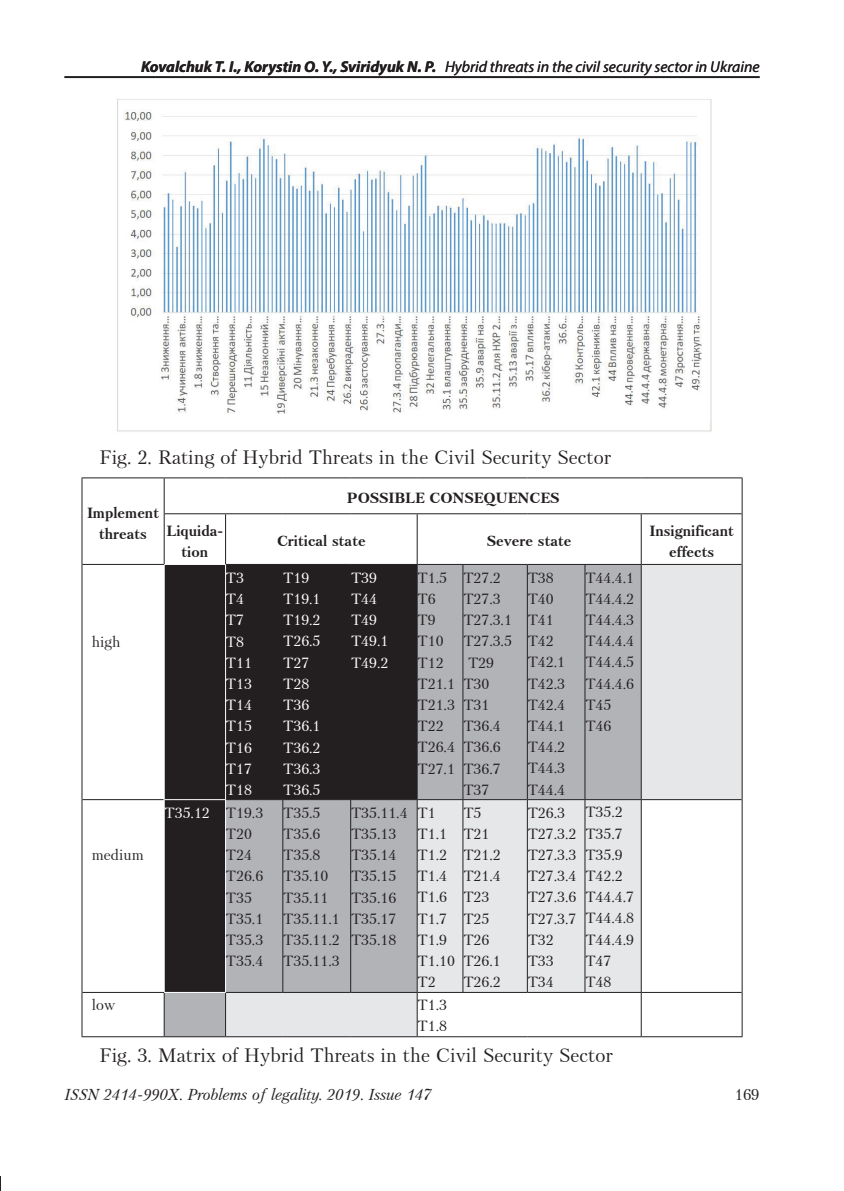
<style>
.page{position:relative;width:844px;height:1191px;background:#fff}
.page>*{position:absolute;margin:0;border:0;box-sizing:border-box;transform-origin:0 0}
.t1{font:19.25px "Petersburg CTT";color:#231f20}
.t2{font:italic 15.75px "Myriad Pro";color:#231f20}
.t3{font:italic 15.75px "Petersburg CTT";color:#231f20}
.t4{font:15.75px "Petersburg CTT";color:#231f20}
.t5{font:14.7px/21.2px "Petersburg CTT";color:#231f20}
.t6{font:14.7px/21.2px "Petersburg CTT";color:#fff}
.t7{font:700 14.7px/21.2px "Petersburg CTT";color:#231f20;text-align:center}
.s1{font-weight:700}
.s2{color:#fff}
</style>
<div class="page">
<hr style="left:64px;top:76px;width:695px;height:2px;background:#231f20">
<svg style="left:0;top:1176px;width:1px;height:15px"></svg>
<img style="left:117px;top:99px;width:594px;height:333px">
<svg style="left:165px;top:565px;width:60px;height:471px;background:#302c2d"></svg>
<svg style="left:226px;top:565px;width:515px;height:471px;background:#b1b1b3"></svg>
<hr style="left:82px;top:477px;width:82px;height:1px;background:#231f20">
<hr style="left:82px;top:478px;width:1px;height:36px;background:#231f20">
<hr style="left:82px;top:514px;width:1px;height:50px;background:#231f20">
<hr style="left:164px;top:477px;width:61px;height:1px;background:#231f20">
<hr style="left:225px;top:477px;width:58px;height:1px;background:#231f20">
<hr style="left:283px;top:477px;width:67px;height:1px;background:#231f20">
<hr style="left:350px;top:477px;width:67px;height:1px;background:#231f20">
<hr style="left:417px;top:477px;width:46px;height:1px;background:#231f20">
<hr style="left:463px;top:477px;width:64px;height:1px;background:#231f20">
<hr style="left:527px;top:477px;width:58px;height:1px;background:#231f20">
<hr style="left:585px;top:477px;width:56px;height:1px;background:#231f20">
<hr style="left:641px;top:477px;width:101px;height:1px;background:#231f20">
<hr style="left:164px;top:478px;width:1px;height:36px;background:#231f20">
<hr style="left:741px;top:478px;width:1px;height:36px;background:#231f20">
<hr style="left:164px;top:513px;width:61px;height:1px;background:#231f20">
<hr style="left:225px;top:513px;width:58px;height:1px;background:#231f20">
<hr style="left:283px;top:513px;width:67px;height:1px;background:#231f20">
<hr style="left:350px;top:513px;width:67px;height:1px;background:#231f20">
<hr style="left:417px;top:513px;width:46px;height:1px;background:#231f20">
<hr style="left:463px;top:513px;width:64px;height:1px;background:#231f20">
<hr style="left:527px;top:513px;width:58px;height:1px;background:#231f20">
<hr style="left:585px;top:513px;width:56px;height:1px;background:#231f20">
<hr style="left:641px;top:513px;width:100px;height:1px;background:#231f20">
<hr style="left:164px;top:514px;width:1px;height:50px;background:#231f20">
<hr style="left:225px;top:514px;width:1px;height:50px;background:#231f20">
<hr style="left:416px;top:514px;width:1px;height:50px;background:#231f20">
<hr style="left:640px;top:514px;width:1px;height:50px;background:#231f20">
<hr style="left:741px;top:514px;width:1px;height:50px;background:#231f20">
<hr style="left:82px;top:564px;width:82px;height:1px;background:#231f20">
<hr style="left:225px;top:564px;width:58px;height:1px;background:#231f20">
<hr style="left:283px;top:564px;width:67px;height:1px;background:#231f20">
<hr style="left:350px;top:564px;width:67px;height:1px;background:#231f20">
<hr style="left:417px;top:564px;width:46px;height:1px;background:#231f20">
<hr style="left:463px;top:564px;width:64px;height:1px;background:#231f20">
<hr style="left:527px;top:564px;width:58px;height:1px;background:#231f20">
<hr style="left:585px;top:564px;width:56px;height:1px;background:#231f20">
<hr style="left:641px;top:564px;width:100px;height:1px;background:#231f20">
<hr style="left:82px;top:799px;width:82px;height:1px;background:#231f20">
<hr style="left:226px;top:799px;width:57px;height:1px;background:#231f20">
<hr style="left:283px;top:799px;width:67px;height:1px;background:#231f20">
<hr style="left:350px;top:799px;width:67px;height:1px;background:#231f20">
<hr style="left:417px;top:799px;width:46px;height:1px;background:#231f20">
<hr style="left:463px;top:799px;width:64px;height:1px;background:#231f20">
<hr style="left:527px;top:799px;width:58px;height:1px;background:#231f20">
<hr style="left:585px;top:799px;width:56px;height:1px;background:#231f20">
<hr style="left:641px;top:799px;width:100px;height:1px;background:#231f20">
<hr style="left:82px;top:992px;width:82px;height:1px;background:#231f20">
<hr style="left:225px;top:992px;width:58px;height:1px;background:#231f20">
<hr style="left:283px;top:992px;width:67px;height:1px;background:#231f20">
<hr style="left:350px;top:992px;width:67px;height:1px;background:#231f20">
<hr style="left:417px;top:992px;width:46px;height:1px;background:#231f20">
<hr style="left:463px;top:992px;width:64px;height:1px;background:#231f20">
<hr style="left:527px;top:992px;width:58px;height:1px;background:#231f20">
<hr style="left:585px;top:992px;width:56px;height:1px;background:#231f20">
<hr style="left:641px;top:992px;width:100px;height:1px;background:#231f20">
<hr style="left:82px;top:1036px;width:82px;height:1px;background:#231f20">
<hr style="left:164px;top:1036px;width:61px;height:1px;background:#231f20">
<hr style="left:225px;top:1036px;width:58px;height:1px;background:#231f20">
<hr style="left:283px;top:1036px;width:67px;height:1px;background:#231f20">
<hr style="left:350px;top:1036px;width:67px;height:1px;background:#231f20">
<hr style="left:417px;top:1036px;width:46px;height:1px;background:#231f20">
<hr style="left:463px;top:1036px;width:64px;height:1px;background:#231f20">
<hr style="left:527px;top:1036px;width:58px;height:1px;background:#231f20">
<hr style="left:585px;top:1036px;width:56px;height:1px;background:#231f20">
<hr style="left:641px;top:1036px;width:101px;height:1px;background:#231f20">
<hr style="left:82px;top:564px;width:1px;height:235px;background:#231f20">
<hr style="left:282px;top:565px;width:1px;height:234px;background:#231f20">
<hr style="left:350px;top:565px;width:1px;height:234px;background:#231f20">
<hr style="left:416px;top:565px;width:1px;height:234px;background:#231f20">
<hr style="left:462px;top:565px;width:1px;height:234px;background:#231f20">
<hr style="left:527px;top:565px;width:1px;height:234px;background:#231f20">
<hr style="left:584px;top:565px;width:1px;height:234px;background:#231f20">
<hr style="left:640px;top:565px;width:1px;height:234px;background:#231f20">
<hr style="left:741px;top:564px;width:1px;height:235px;background:#231f20">
<hr style="left:82px;top:799px;width:1px;height:193px;background:#231f20">
<hr style="left:282px;top:800px;width:1px;height:192px;background:#231f20">
<hr style="left:350px;top:800px;width:1px;height:192px;background:#231f20">
<hr style="left:416px;top:800px;width:1px;height:192px;background:#231f20">
<hr style="left:462px;top:800px;width:1px;height:192px;background:#231f20">
<hr style="left:527px;top:800px;width:1px;height:192px;background:#231f20">
<hr style="left:584px;top:800px;width:1px;height:192px;background:#231f20">
<hr style="left:640px;top:800px;width:1px;height:192px;background:#231f20">
<hr style="left:741px;top:799px;width:1px;height:193px;background:#231f20">
<hr style="left:82px;top:992px;width:1px;height:44px;background:#231f20">
<hr style="left:164px;top:992px;width:1px;height:44px;background:#231f20">
<hr style="left:225px;top:992px;width:1px;height:44px;background:#231f20">
<hr style="left:416px;top:992px;width:1px;height:44px;background:#231f20">
<hr style="left:640px;top:992px;width:1px;height:44px;background:#231f20">
<hr style="left:741px;top:992px;width:1px;height:44px;background:#231f20">
<hr style="left:164px;top:799px;width:61px;height:1px;background:#fff">
<hr style="left:164px;top:992px;width:61px;height:1px;background:#fff">
<p class="t2" style="left:141px;top:57px;width:620px"><span class="s1">Kovalchuk T. I., Korystin O. Y., Sviridyuk N. P.</span> Hybrid threats in the civil security sector in Ukraine</p>
<h1 class="t1" style="left:99px;top:445px;width:513px">Fig. 2. Rating of Hybrid Threats in the Civil Security Sector</h1>
<p class="t7" style="left:87px;top:501px;width:73px">Implement threats</p>
<p class="t7" style="left:347px;top:487px;width:214px">POSSIBLE CONSEQUENCES</p>
<p class="t7" style="left:166px;top:519px;width:58px">Liquida&shy;tion</p>
<p class="t7" style="left:277px;top:530px;width:90px">Critical state</p>
<p class="t7" style="left:487px;top:530px;width:86px">Severe state</p>
<p class="t7" style="left:649px;top:519px;width:86px">Insignificant effects</p>
<p class="t5" style="left:92px;top:630px;width:30px">high</p>
<p class="t5" style="left:92px;top:844px;width:54px">medium</p>
<p class="t6" style="left:226px;top:567px;width:27px">Т3<br>Т4<br>Т7<br>Т8<br>Т11<br>Т13<br>Т14<br>Т15<br>Т16<br>Т17<br>Т18</p>
<p class="t6" style="left:283px;top:567px;width:39px">Т19<br>Т19.1<br>Т19.2<br>T26.5<br>T27<br>T28<br>T36<br>T36.1<br>T36.2<br>T36.3<br>T36.5</p>
<p class="t6" style="left:351px;top:567px;width:39px">T39<br>T44<br>T49<br>T49.1<br>T49.2</p>
<p class="t5" style="left:417px;top:567px;width:39px">Т1.5<br>Т6<br>Т9<br>Т10<br>Т12<br>Т21.1<br>T21.3<br>T22<br>T26.4<br>T27.1</p>
<p class="t5" style="left:463px;top:567px;width:39px">T27.2</p>
<p class="t5" style="left:463px;top:588px;width:39px">T27.3</p>
<p class="t5" style="left:463px;top:609px;width:50px">T27.3.1</p>
<p class="t5" style="left:463px;top:630px;width:50px">T27.3.5</p>
<p class="t5" style="left:468px;top:651px;width:27px">T29</p>
<p class="t5" style="left:463px;top:673px;width:27px">T30</p>
<p class="t5" style="left:463px;top:694px;width:27px">T31</p>
<p class="t5" style="left:463px;top:715px;width:39px">T36.4</p>
<p class="t5" style="left:463px;top:736px;width:39px">T36.6</p>
<p class="t5" style="left:463px;top:757px;width:39px">T36.7</p>
<p class="t5" style="left:463px;top:779px;width:27px">T37</p>
<p class="t5" style="left:527px;top:567px;width:39px">T38<br>T40<br>T41<br>T42<br>T42.1<br>T42.3<br>T42.4<br>T44.1<br>T44.2<br>T44.3<br>T44.4</p>
<p class="t5" style="left:585px;top:567px;width:50px">T44.4.1<br>T44.4.2<br>T44.4.3<br>T44.4.4<br>T44.4.5<br>T44.4.6<br>T45<br>T46</p>
<p class="t5" style="left:226px;top:802px;width:39px;text-indent:-61px"><span class="s2">T35.12</span> Т19.3<br>T20<br>T24<br>T26.6<br>T35<br>T35.1<br>T35.3<br>T35.4</p>
<p class="t5" style="left:283px;top:802px;width:58px">T35.5<br>T35.6<br>T35.8<br>T35.10<br>T35.11<br>T35.11.1<br>T35.11.2<br>T35.11.3</p>
<p class="t5" style="left:351px;top:801px;width:58px">T35.11.4<br>T35.13<br>T35.14<br>T35.15<br>T35.16<br>T35.17<br>T35.18</p>
<p class="t5" style="left:417px;top:801px;width:39px">Т1<br>Т1.1<br>Т1.2<br>T1.4<br>Т1.6<br>Т1.7<br>Т1.9<br>Т1.10<br>Т2</p>
<p class="t5" style="left:463px;top:801px;width:39px">Т5<br>T21<br>T21.2<br>T21.4<br>T23<br>T25<br>T26<br>T26.1<br>T26.2</p>
<p class="t5" style="left:527px;top:801px;width:50px">T26.3<br>T27.3.2<br>T27.3.3<br>T27.3.4<br>T27.3.6<br>T27.3.7<br>T32<br>T33<br>T34</p>
<p class="t5" style="left:585px;top:801px;width:50px">T35.2<br>T35.7<br>T35.9<br>T42.2<br>T44.4.7<br>T44.4.8<br>T44.4.9<br>T47<br>T48</p>
<p class="t5" style="left:92px;top:994px;width:25px">low</p>
<p class="t5" style="left:417px;top:994px;width:31px">T1.3<br>T1.8</p>
<h1 class="t1" style="left:99px;top:1044px;width:515px">Fig. 3. Matrix of Hybrid Threats in the Civil Security Sector</h1>
<p class="t3" style="left:64px;top:1085px;width:368px">ISSN 2414-990X. Problems of legality. 2019. Issue 147</p>
<p class="t4" style="left:734px;top:1085px;width:26px">169</p>
</div>
